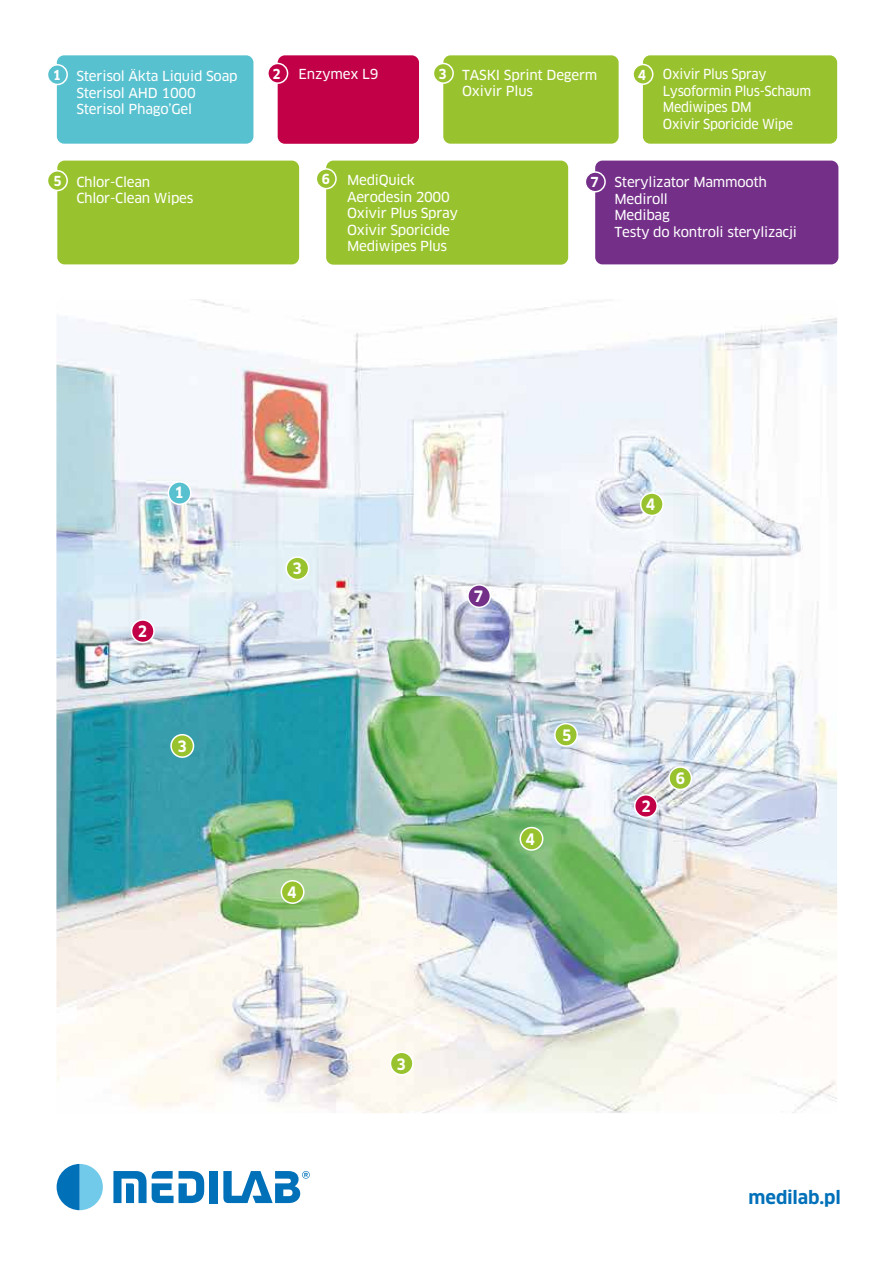
<style>
.page{position:relative;width:893px;height:1263px;background:#fff}
.page>*{position:absolute;margin:0;border:0;box-sizing:border-box;transform-origin:0 0}
.t1{font:700 18px "Clan Pro";letter-spacing:-.005em;color:#0070b9}
.t2{font:700 15.45px "Clan Pro";color:#fff;scale:.95 1}
.t3{font:13.5px/16.5px "Clan Pro News";letter-spacing:-.02em;color:#fff}
.t4{font:13.5px/16.5px "Clan Pro News";letter-spacing:-.02em;color:#fff;scale:.94 1}
.t5{font:700 13.5px "Clan Pro";color:#fff;scale:.95 1}
</style>
<div class="page">
<svg style="left:57px;top:1164px;width:46px;height:46px"></svg>
<svg style="left:113px;top:1171px;width:91px;height:32px"></svg>
<div style="left:209px;top:1171px;width:8px;height:32px;background:#0070b9"></div>
<svg style="left:223px;top:1171px;width:87px;height:32px"></svg>
<div style="left:57px;top:55px;width:196px;height:89px;background:#58c1cf;border-radius:7px"></div>
<div style="left:47px;top:65px;width:20px;height:19px;background:#58c1cf;border-radius:50%"></div>
<div style="left:47px;top:64px;width:21px;height:21px;border:2px solid #fff;border-radius:50%"></div>
<div style="left:595px;top:161px;width:243px;height:103px;background:#742f89;border-radius:7px"></div>
<div style="left:585px;top:172px;width:20px;height:20px;background:#742f89;border-radius:50%"></div>
<div style="left:585px;top:171px;width:21px;height:21px;border:2px solid #fff;border-radius:50%"></div>
<div style="left:278px;top:55px;width:141px;height:89px;background:#c20047;border-radius:7px"></div>
<div style="left:268px;top:63px;width:20px;height:20px;background:#c20047;border-radius:50%"></div>
<div style="left:267px;top:63px;width:21px;height:21px;border:2px solid #fff;border-radius:50%"></div>
<div style="left:443px;top:55px;width:176px;height:89px;background:#99c32e;border-radius:7px"></div>
<div style="left:433px;top:63px;width:20px;height:20px;background:#99c32e;border-radius:50%"></div>
<div style="left:433px;top:63px;width:21px;height:21px;border:2px solid #fff;border-radius:50%"></div>
<div style="left:643px;top:55px;width:194px;height:89px;background:#99c32e;border-radius:7px"></div>
<div style="left:633px;top:65px;width:20px;height:19px;background:#99c32e;border-radius:50%"></div>
<div style="left:632px;top:64px;width:21px;height:21px;border:2px solid #fff;border-radius:50%"></div>
<div style="left:57px;top:161px;width:242px;height:103px;background:#99c32e;border-radius:7px"></div>
<div style="left:47px;top:171px;width:20px;height:19px;background:#99c32e;border-radius:50%"></div>
<div style="left:47px;top:170px;width:21px;height:21px;border:2px solid #fff;border-radius:50%"></div>
<div style="left:326px;top:161px;width:242px;height:104px;background:#99c32e;border-radius:7px"></div>
<div style="left:316px;top:169px;width:20px;height:20px;background:#99c32e;border-radius:50%"></div>
<div style="left:316px;top:168px;width:21px;height:21px;border:2px solid #fff;border-radius:50%"></div>
<img style="left:56px;top:299px;width:781px;height:814px">
<div style="left:132px;top:620px;width:22px;height:22px;background:#c20047;border-radius:50%"></div>
<div style="left:131px;top:619px;width:24px;height:24px;border:2px solid #fff;border-radius:50%"></div>
<div style="left:286px;top:557px;width:23px;height:23px;background:#99c32e;border-radius:50%"></div>
<div style="left:285px;top:556px;width:24px;height:24px;border:2px solid #fff;border-radius:50%"></div>
<div style="left:168px;top:482px;width:23px;height:22px;background:#58c1cf;border-radius:50%"></div>
<div style="left:168px;top:481px;width:24px;height:24px;border:2px solid #fff;border-radius:50%"></div>
<div style="left:171px;top:735px;width:22px;height:22px;background:#99c32e;border-radius:50%"></div>
<div style="left:170px;top:734px;width:24px;height:24px;border:2px solid #fff;border-radius:50%"></div>
<div style="left:390px;top:1052px;width:23px;height:23px;background:#99c32e;border-radius:50%"></div>
<div style="left:390px;top:1051px;width:24px;height:24px;border:2px solid #fff;border-radius:50%"></div>
<div style="left:520px;top:827px;width:23px;height:23px;background:#99c32e;border-radius:50%"></div>
<div style="left:519px;top:827px;width:24px;height:24px;border:2px solid #fff;border-radius:50%"></div>
<div style="left:641px;top:493px;width:22px;height:22px;background:#99c32e;border-radius:50%"></div>
<div style="left:640px;top:492px;width:24px;height:24px;border:2px solid #fff;border-radius:50%"></div>
<div style="left:281px;top:881px;width:23px;height:22px;background:#99c32e;border-radius:50%"></div>
<div style="left:281px;top:880px;width:24px;height:24px;border:2px solid #fff;border-radius:50%"></div>
<div style="left:555px;top:724px;width:22px;height:22px;background:#99c32e;border-radius:50%"></div>
<div style="left:554px;top:723px;width:24px;height:24px;border:2px solid #fff;border-radius:50%"></div>
<div style="left:635px;top:795px;width:22px;height:22px;background:#c20047;border-radius:50%"></div>
<div style="left:634px;top:794px;width:24px;height:24px;border:2px solid #fff;border-radius:50%"></div>
<div style="left:468px;top:585px;width:22px;height:22px;background:#742f89;border-radius:50%"></div>
<div style="left:467px;top:584px;width:24px;height:24px;border:2px solid #fff;border-radius:50%"></div>
<div style="left:669px;top:767px;width:22px;height:22px;background:#99c32e;border-radius:50%"></div>
<div style="left:668px;top:766px;width:24px;height:24px;border:2px solid #fff;border-radius:50%"></div>
<p class="t5" style="left:53px;top:67px;width:10px">1</p>
<p class="t3" style="left:76px;top:68px;width:163px">Sterisol Äkta Liquid Soap<br>Sterisol AHD 1000<br>Sterisol Phago’Gel</p>
<p class="t5" style="left:272px;top:66px;width:10px">2</p>
<p class="t3" style="left:299px;top:66px;width:81px">Enzymex L9</p>
<p class="t3" style="left:462px;top:67px;width:137px">TASKI Sprint Degerm<br>Oxivir Plus</p>
<p class="t5" style="left:439px;top:66px;width:10px">3</p>
<p class="t4" style="left:663px;top:66px;width:159px">Oxivir Plus Spray<br>Lysoformin Plus-Schaum<br>Mediwipes DM<br>Oxivir Sporicide Wipe</p>
<p class="t5" style="left:638px;top:67px;width:10px">4</p>
<p class="t5" style="left:322px;top:171px;width:10px">6</p>
<p class="t5" style="left:53px;top:174px;width:10px">5</p>
<p class="t3" style="left:347px;top:172px;width:113px">MediQuick<br>Aerodesin 2000<br>Oxivir Plus Spray<br>Oxivir Sporicide<br>Mediwipes Plus</p>
<p class="t3" style="left:76px;top:174px;width:119px">Chlor-Clean<br>Chlor-Clean Wipes</p>
<p class="t5" style="left:590px;top:174px;width:10px">7</p>
<p class="t3" style="left:615px;top:174px;width:184px">Sterylizator Mammooth<br>Mediroll<br>Medibag<br>Testy do kontroli sterylizacji</p>
<p class="t2" style="left:174px;top:484px;width:11px">1</p>
<p class="t2" style="left:138px;top:622px;width:11px">2</p>
<p class="t2" style="left:177px;top:737px;width:11px">3</p>
<p class="t2" style="left:293px;top:559px;width:11px">3</p>
<p class="t2" style="left:287px;top:883px;width:11px">4</p>
<p class="t2" style="left:474px;top:587px;width:11px">7</p>
<p class="t2" style="left:562px;top:726px;width:11px">5</p>
<p class="t2" style="left:526px;top:830px;width:11px">4</p>
<p class="t2" style="left:646px;top:496px;width:11px">4</p>
<p class="t2" style="left:641px;top:797px;width:11px">2</p>
<p class="t2" style="left:676px;top:769px;width:11px">6</p>
<p class="t2" style="left:397px;top:1055px;width:11px">3</p>
<h1 class="t1" style="left:749px;top:1187px;width:94px">medilab.pl</h1>
</div>
